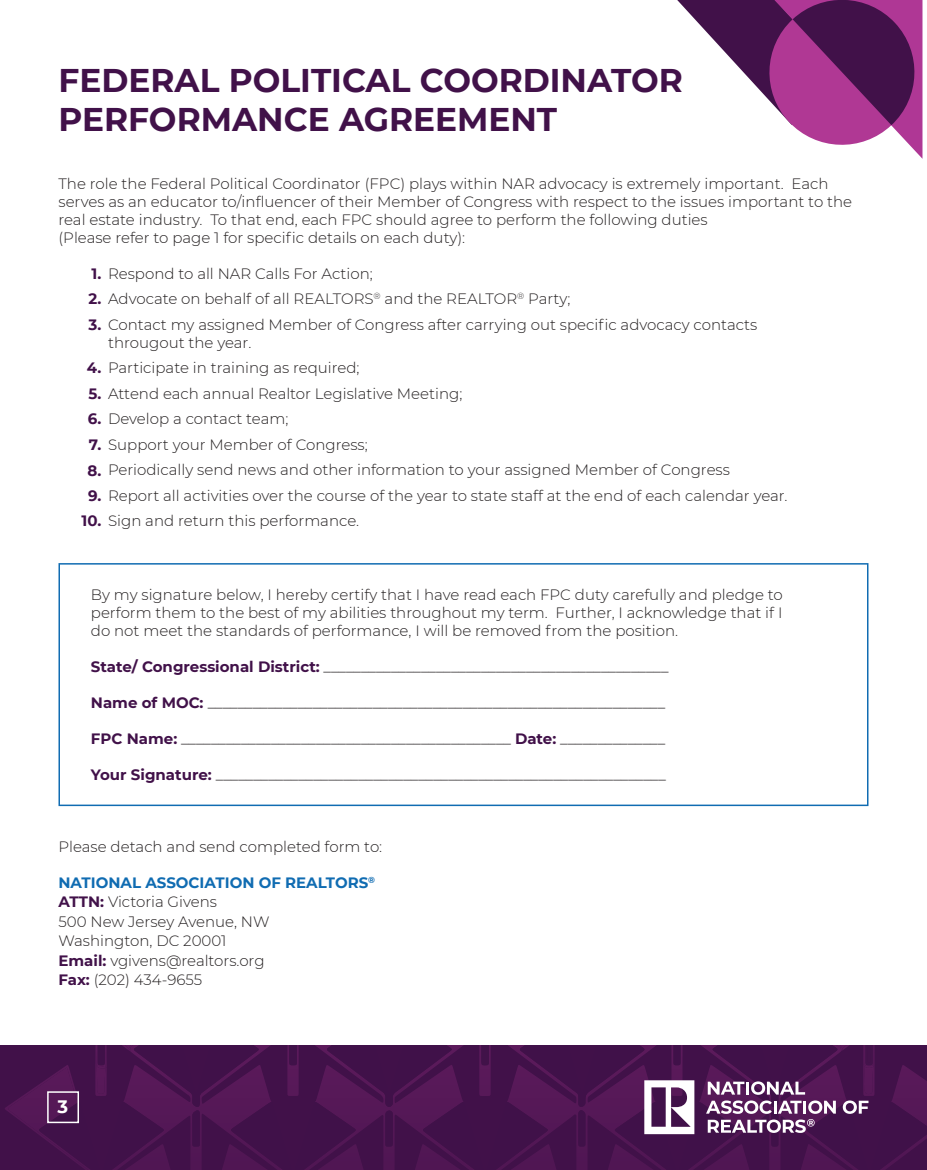
<style>
.page{position:relative;width:927px;height:1170px;background:#fff}
.page>*{position:absolute;margin:0;border:0;box-sizing:border-box;transform-origin:0 0}
.t1{font:700 32.85px/39.3px "Montserrat";color:#411149}
.t2{font:700 18px "Montserrat";color:#fff}
.t3{font:300 15px/18px "Montserrat";color:#231f20}
.t4{font:700 15px "Montserrat";color:#106cb2}
.s1{font-weight:700;color:#411149}
</style>
<div class="page">
<div style="left:58px;top:563px;width:810px;height:243px;border:2px solid #106cb2"></div>
<svg style="left:677px;top:0;width:246px;height:159px"></svg>
<svg style="left:0;top:1045px;width:927px;height:125px;background:#4d1b53"></svg>
<p class="t1" style="left:58px;top:59px;width:626px">FEDERAL POLITICAL COORDINATOR<br>PERFORMANCE AGREEMENT</p>
<p class="t3" style="left:58px;top:174px;width:795px">The role the Federal Political Coordinator (FPC) plays within NAR advocacy is extremely important. Each serves as an educator to/influencer of their Member of Congress with respect to the issues important to the real estate industry. To that end, each FPC should agree to perform the following duties<br>(Please refer to page 1 for specific details on each duty):</p>
<p class="t3" style="left:92px;top:264px;width:283px"><span class="s1">1.</span> Respond to all NAR Calls For Action;</p>
<p class="t3" style="left:88px;top:290px;width:483px"><span class="s1">2.</span> Advocate on behalf of all REALTORS<sup>®</sup> and the REALTOR<sup>®</sup> Party;</p>
<p class="t3" style="left:89px;top:315px;width:670px"><span class="s1">3.</span> Contact my assigned Member of Congress after carrying out specific advocacy contacts</p>
<p class="t3" style="left:108px;top:333px;width:145px">througout the year.</p>
<p class="t3" style="left:87px;top:359px;width:274px"><span class="s1">4.</span> Participate in training as required;</p>
<p class="t3" style="left:89px;top:384px;width:375px"><span class="s1">5.</span> Attend each annual Realtor Legislative Meeting;</p>
<p class="t3" style="left:88px;top:410px;width:202px"><span class="s1">6.</span> Develop a contact team;</p>
<p class="t3" style="left:89px;top:435px;width:280px"><span class="s1">7.</span> Support your Member of Congress;</p>
<p class="t3" style="left:87px;top:461px;width:644px"><span class="s1">8.</span> Periodically send news and other information to your assigned Member of Congress</p>
<p class="t3" style="left:88px;top:486px;width:701px"><span class="s1">9.</span> Report all activities over the course of the year to state staff at the end of each calendar year.</p>
<p class="t3" style="left:82px;top:512px;width:279px"><span class="s1">10.</span> Sign and return this performance.</p>
<p class="t3" style="left:91px;top:586px;width:694px;text-align:justify">By my signature below, I hereby certify that I have read each FPC duty carefully and pledge to perform them to the best of my abilities throughout my term. Further, I acknowledge that if I do not meet the standards of performance, I will be removed from the position.</p>
<p class="t3" style="left:91px;top:658px;width:579px"><span class="s1">State/ Congressional District:</span> ______________________________________________</p>
<p class="t3" style="left:91px;top:694px;width:576px"><span class="s1">Name of MOC:</span> _____________________________________________________________</p>
<p class="t3" style="left:91px;top:730px;width:576px"><span class="s1">FPC Name:</span> ____________________________________________ <span class="s1">Date:</span> ______________</p>
<p class="t3" style="left:91px;top:766px;width:577px"><span class="s1">Your Signature:</span> ____________________________________________________________</p>
<p class="t3" style="left:58px;top:837px;width:325px">Please detach and send completed form to:</p>
<p class="t4" style="left:58px;top:871px;width:318px">NATIONAL ASSOCIATION OF REALTORS<sup>®</sup></p>
<p class="t3" style="left:58px;top:892px;width:160px"><span class="s1">ATTN:</span> Victoria Givens</p>
<p class="t3" style="left:58px;top:912px;width:213px">500 New Jersey Avenue, NW</p>
<p class="t3" style="left:58px;top:931px;width:208px;line-height:19.5px">Washington, DC 20001<br><span class="s1">Email:</span> vgivens@realtors.org</p>
<p class="t3" style="left:58px;top:970px;width:145px"><span class="s1">Fax:</span> (202) 434-9655</p>
<p class="t2" style="left:57px;top:1094px;width:12px">3</p>
</div>
